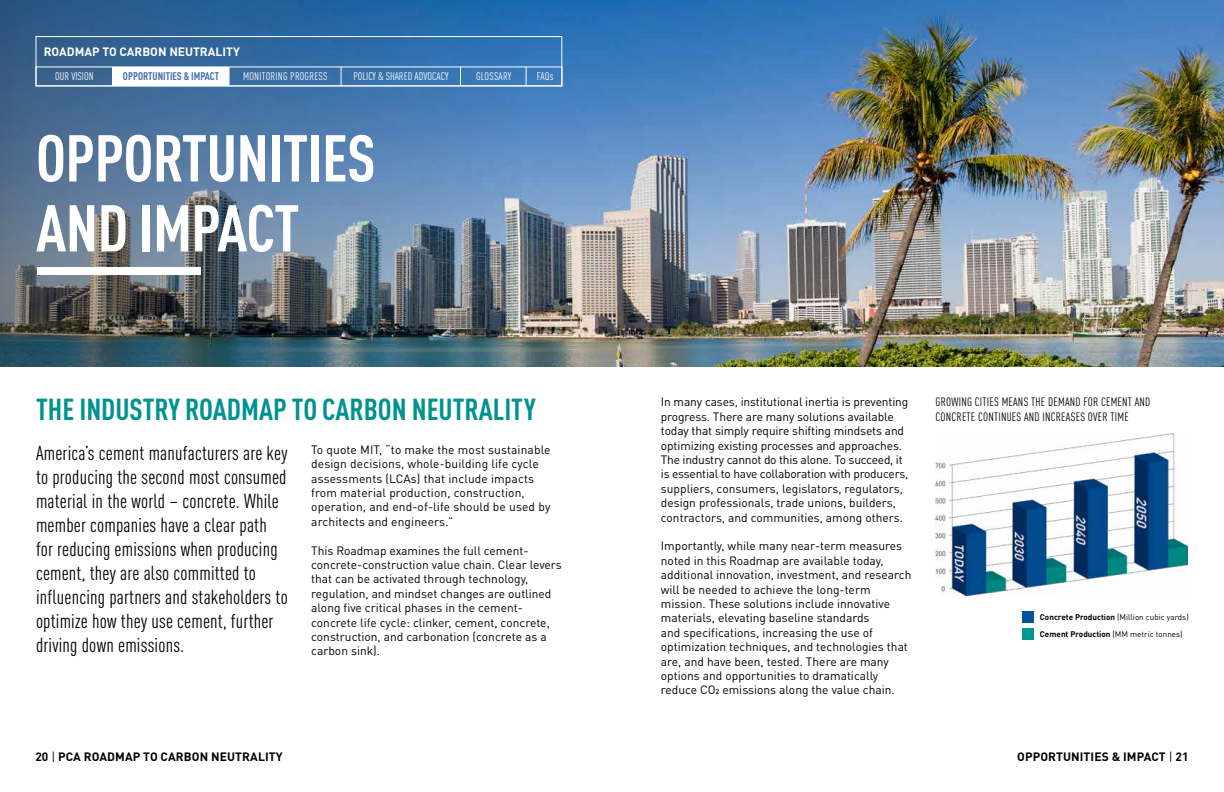
<style>
.page{position:relative;width:1224px;height:792px;background:#fff}
.page>*{position:absolute;margin:0;border:0;box-sizing:border-box;transform-origin:0 0}
.t1{font:700 condensed 65px/70px "DIN Pro";letter-spacing:-.01em;color:#fff}
.t2{font:700 condensed 30px "DIN Pro";color:#00928f}
.t3{font:condensed 20px/24px "DIN Pro";letter-spacing:.01em;color:#000}
.t4{font:12px/14.4px "DIN Pro";color:#000}
.t5{font:condensed 12px/14.4px "DIN Pro";letter-spacing:.02em;color:#000}
.t6{font:700 12px "DIN Pro";letter-spacing:.01em;color:#000}
.t7{font:700 12px "DIN Pro";color:#fff}
.t8{font:700 12px "DIN Pro";letter-spacing:.01em;color:#000101}
.t9{font:condensed 11px "DIN Pro";letter-spacing:.005em;color:#fff}
.t10{font:700 condensed 11px "DIN Pro";color:#416dae}
.t11{font:8.1px/17.5px "DIN Pro";color:#000}
.s1{font-weight:700}
.s2{font-weight:400}
</style>
<div class="page">
<img style="left:935px;top:434px;width:252px;height:161px">
<img style="left:729px;top:0;width:495px;height:366px">
<img style="left:0;top:0;width:729px;height:366px">
<div style="left:37px;top:267px;width:164px;height:7px;background:#fff"></div>
<div style="left:1022px;top:611px;width:12px;height:12px;background:#00549d"></div>
<div style="left:1022px;top:628px;width:12px;height:12px;background:#009691"></div>
<div style="left:36px;top:36px;width:526px;height:50px;border:1px solid #fff"></div>
<div style="left:112px;top:67px;width:117px;height:19px;background:#fff"></div>
<div style="left:36px;top:66px;width:526px;height:20px;border:1px solid #fff"></div>
<svg style="left:229px;top:67px;width:1px;height:19px"></svg>
<svg style="left:341px;top:67px;width:1px;height:19px"></svg>
<svg style="left:460px;top:67px;width:1px;height:19px"></svg>
<svg style="left:526px;top:67px;width:1px;height:19px"></svg>
<p class="t7" style="left:44px;top:42px;width:198px">ROADMAP TO CARBON NEUTRALITY</p>
<p class="t9" style="left:55px;top:68px;width:40px">OUR VISION</p>
<p class="t10" style="left:123px;top:68px;width:98px">OPPORTUNITIES &amp; IMPACT</p>
<p class="t9" style="left:243px;top:68px;width:86px">MONITORING PROGRESS</p>
<p class="t9" style="left:353px;top:68px;width:97px">POLICY &amp; SHARED ADVOCACY</p>
<p class="t9" style="left:476px;top:68px;width:37px">GLOSSARY</p>
<p class="t9" style="left:537px;top:68px;width:18px">FAQs</p>
<h1 class="t1" style="left:36px;top:118px;width:341px">OPPORTUNITIES<br>AND IMPACT</h1>
<h2 class="t2" style="left:36px;top:387px;width:501px">THE INDUSTRY ROADMAP TO CARBON NEUTRALITY</h2>
<p class="t3" style="left:36px;top:439px;width:253px">America’s cement manufacturers are key to producing the second most consumed material in the world – concrete. While member companies have a clear path for reducing emissions when producing cement, they are also committed to influencing partners and stakeholders to optimize how they use cement, further driving down emissions.</p>
<p class="t4" style="left:311px;top:441px;width:241px">To quote MIT, “to make the most sustainable design decisions, whole-building life cycle assessments (LCAs) that include impacts from material production, construction, operation, and end-of-life should be used by architects and engineers.”</p>
<p class="t4" style="left:311px;top:542px;width:252px">This Roadmap examines the full cement&shy;concrete-construction value chain. Clear levers that can be activated through technology, regulation, and mindset changes are outlined along five critical phases in the cement&shy;concrete life cycle: clinker, cement, concrete, construction, and carbonation (concrete as a carbon sink).</p>
<p class="t4" style="left:661px;top:394px;width:249px">In many cases, institutional inertia is preventing progress. There are many solutions available today that simply require shifting mindsets and optimizing existing processes and approaches.<br>The industry cannot do this alone. To succeed, it is essential to have collaboration with producers, suppliers, consumers, legislators, regulators, design professionals, trade unions, builders, contractors, and communities, among others.</p>
<p class="t4" style="left:661px;top:538px;width:252px">Importantly, while many near-term measures noted in this Roadmap are available today, additional innovation, investment, and research will be needed to achieve the long-term mission. These solutions include innovative materials, elevating baseline standards<br>and specifications, increasing the use of optimization techniques, and technologies that are, and have been, tested. There are many options and opportunities to dramatically reduce CO2 emissions along the value chain.</p>
<p class="t5" style="left:936px;top:394px;width:216px">GROWING CITIES MEANS THE DEMAND FOR CEMENT AND<br>CONCRETE CONTINUES AND INCREASES OVER TIME</p>
<p class="t11" style="left:1040px;top:607px;width:150px"><span class="s1">Concrete Production</span> (Million cubic yards)<br><span class="s1">Cement Production</span> (MM metric tonnes)</p>
<p class="t6" style="left:35px;top:747px;width:249px">20 <span class="s2">|</span> PCA ROADMAP TO CARBON NEUTRALITY</p>
<p class="t8" style="left:1017px;top:747px;width:173px">OPPORTUNITIES &amp; IMPACT <span class="s2">|</span> 21</p>
</div>
